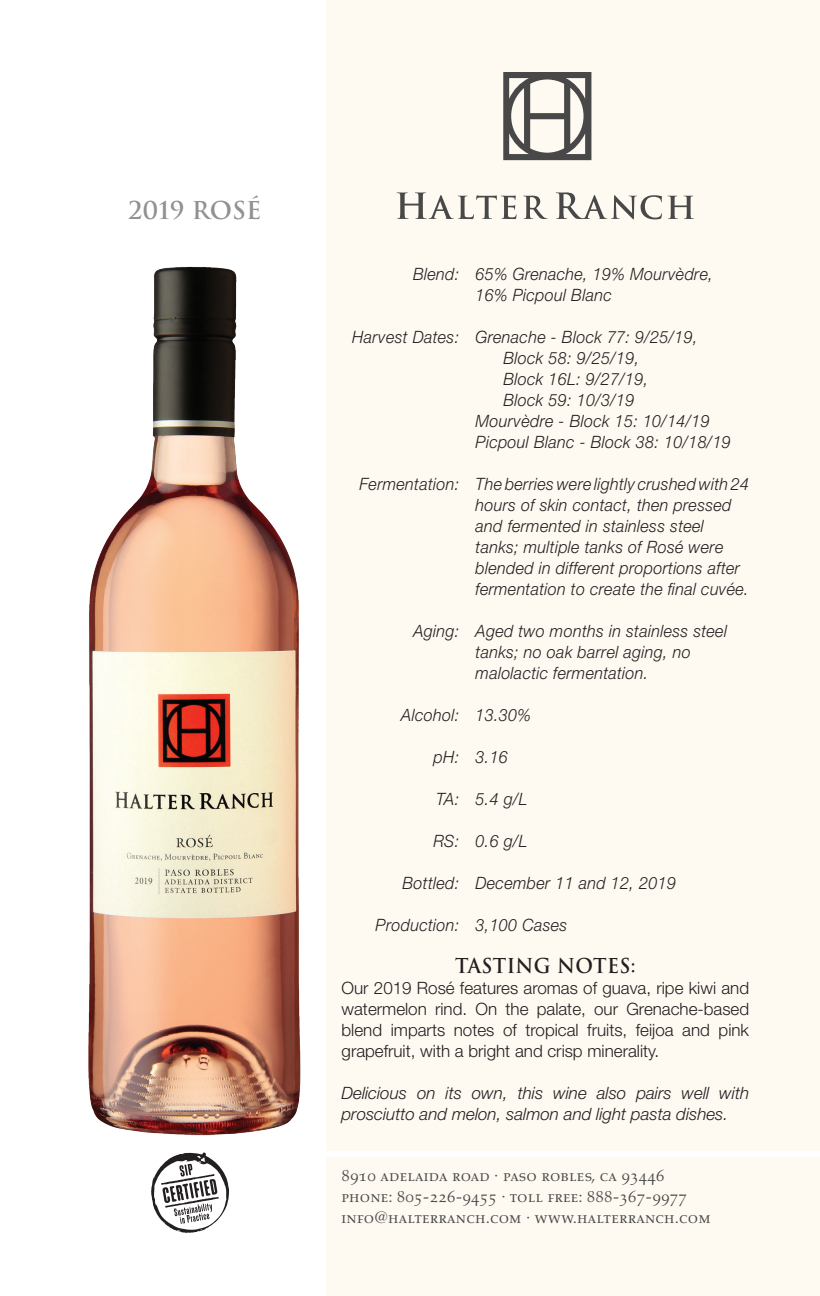
<style>
.page{position:relative;width:820px;height:1296px;background:#fff}
.page>*{position:absolute;margin:0;border:0;box-sizing:border-box;transform-origin:0 0}
.varietal_top_header{font:700 24px "Trajan";color:#929192}
.tasting_note_title{font:700 20px "Trajan";letter-spacing:.02em;color:#231f20;scale:.95 1}
.blend_to_prod{font:italic 300 17px/21px "Helvetica Neue";letter-spacing:.02em;color:#231f20;scale:.95 1}
.notes_body{font:300 17px/21px "Helvetica Neue";color:#231f20;text-align:justify}
.t1{font:17px/21px "Aldus Roman SC";letter-spacing:.01em;color:#474847}
.Pair_now_Drink{font:italic 300 17px/21px "Helvetica Neue";color:#231f20}
</style>
<div class="page">
<div style="left:326px;top:0;width:494px;height:1296px;background:#fef9f1"></div>
<svg style="left:503px;top:72px;width:88px;height:88px"></svg>
<svg style="left:397px;top:192px;width:120px;height:27px"></svg>
<svg style="left:523px;top:196px;width:25px;height:23px"></svg>
<svg style="left:556px;top:192px;width:106px;height:27px"></svg>
<svg style="left:668px;top:196px;width:26px;height:23px"></svg>
<div style="left:315px;top:1151px;width:505px;height:6px;background:#fff"></div>
<svg style="left:151px;top:1152px;width:78px;height:81px"></svg>
<img style="left:88px;top:266px;width:213px;height:870px">
<p class="varietal_top_header" style="left:129px;top:195px;width:134px">2019 ROSÉ</p>
<p class="blend_to_prod" style="left:476px;top:263px;width:251px;text-indent:-63px">Blend: 65% Grenache, 19% Mourvèdre,<br>16% Picpoul Blanc</p>
<p class="blend_to_prod" style="left:504px;top:326px;width:206px;text-indent:-151px">Harvest Dates: Grenache - Block 77: 9/25/19,<br>Block 58: 9/25/19,<br>Block 16L: 9/27/19,<br>Block 59: 10/3/19</p>
<p class="blend_to_prod" style="left:476px;top:410px;width:248px">Mourvèdre - Block 15: 10/14/19</p>
<p class="blend_to_prod" style="left:476px;top:431px;width:270px">Picpoul Blanc - Block 38: 10/18/19</p>
<p class="blend_to_prod" style="left:476px;top:473px;width:289px;text-indent:-116px">Fermentation: The berries were lightly crushed with 24 hours of skin contact, then pressed and fermented in stainless steel tanks; multiple tanks of Rosé were blended in different proportions after fermentation to create the final cuvée.</p>
<p class="blend_to_prod" style="left:476px;top:620px;width:266px;text-indent:-62px">Aging: Aged two months in stainless steel tanks; no oak barrel aging, no malolactic fermentation.</p>
<p class="blend_to_prod" style="left:401px;top:704px;width:138px">Alcohol: 13.30%</p>
<p class="blend_to_prod" style="left:433px;top:746px;width:80px">pH: 3.16</p>
<p class="blend_to_prod" style="left:436px;top:788px;width:98px">TA: 5.4 g/L</p>
<p class="blend_to_prod" style="left:433px;top:830px;width:100px">RS: 0.6 g/L</p>
<p class="blend_to_prod" style="left:403px;top:872px;width:289px">Bottled: December 11 and 12, 2019</p>
<p class="blend_to_prod" style="left:376px;top:914px;width:203px">Production: 3,100 Cases</p>
<p class="tasting_note_title" style="left:455px;top:953px;width:191px">TASTING NOTES:</p>
<p class="notes_body" style="left:342px;top:977px;width:409px">Our 2019 Rosé features aromas of guava, ripe kiwi and watermelon rind. On the palate, our Grenache-based blend imparts notes of tropical fruits, feijoa and pink grapefruit, with a bright and crisp minerality.</p>
<p class="Pair_now_Drink" style="left:342px;top:1082px;width:409px">Delicious on its own, this wine also pairs well with prosciutto and melon, salmon and light pasta dishes.</p>
<p class="t1" style="left:342px;top:1165px;width:371px">8910 adelaida road · paso robles, ca 93446 phone: 805-226-9455 · toll free: 888-367-9977 info@halterranch.com · www.halterranch.com</p>
</div>
